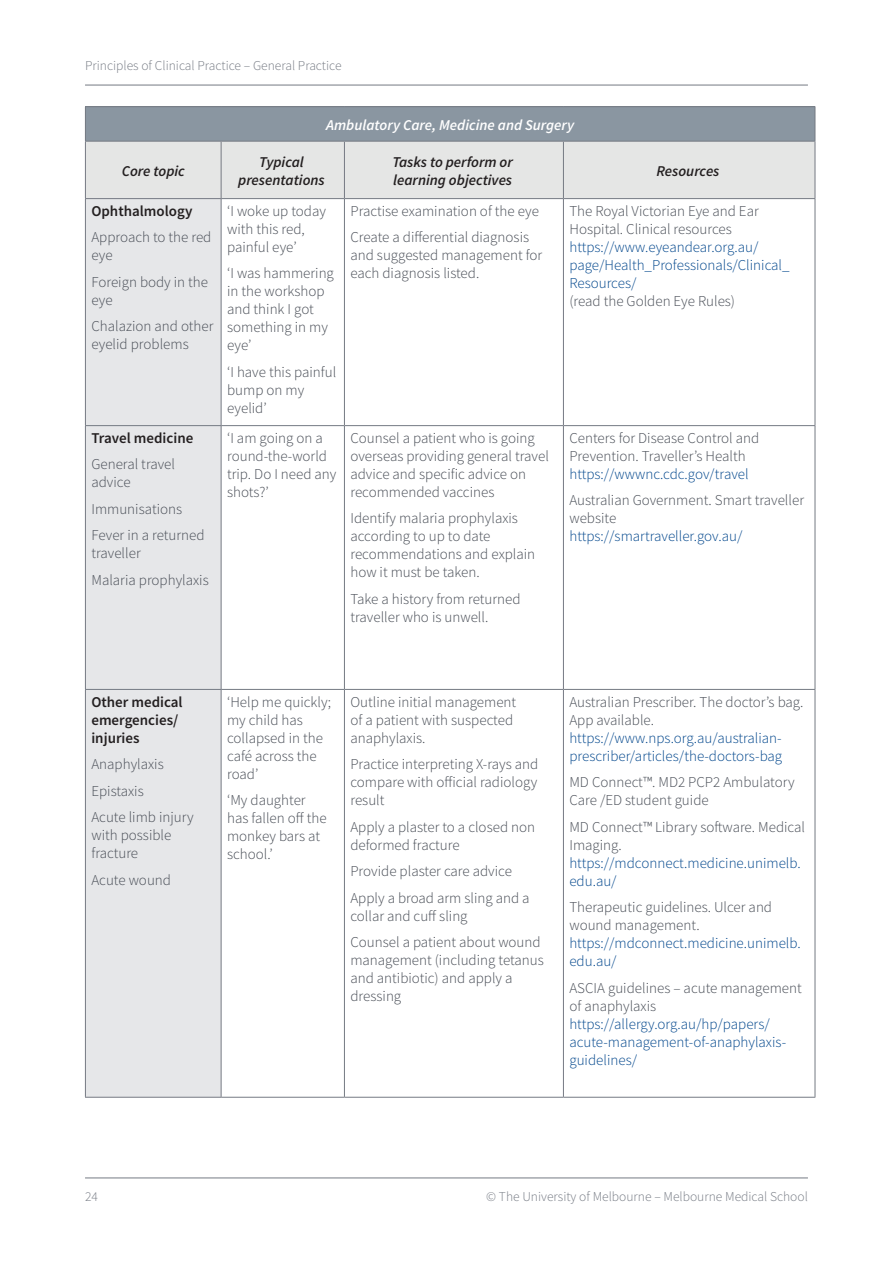
<style>
.page{position:relative;width:893px;height:1263px;background:#fff}
.page>*{position:absolute;margin:0;border:0;box-sizing:border-box;transform-origin:0 0}
.t1{font:300 15px/18px "Source Sans Pro";color:#464b54}
.t2{font:300 15px/18px "Source Sans Pro";color:#01468c}
.t3{font:italic 600 15px/18px "Source Sans Pro";color:#231f20;text-align:center}
.t4{font:600 15px/18px "Source Sans Pro";color:#231f20}
.t5{font:italic 600 15px "Source Sans Pro";color:#fff}
.t6{font:300 13.5px "Source Sans Pro";color:#757a83}
</style>
<div class="page">
<hr style="left:85px;top:85px;width:723px;height:1px;background:#757a83">
<hr style="left:85px;top:1177px;width:723px;height:1px;background:#757a83">
<div style="left:85px;top:107px;width:730px;height:34px;background:#8a96a1"></div>
<div style="left:86px;top:142px;width:729px;height:56px;background:#e5e6e5"></div>
<div style="left:86px;top:199px;width:135px;height:898px;background:#e6e7e9"></div>
<hr style="left:85px;top:199px;width:1px;height:226px;background:#757a83">
<hr style="left:221px;top:199px;width:1px;height:226px;background:#757a83">
<hr style="left:344px;top:199px;width:1px;height:226px;background:#757a83">
<hr style="left:563px;top:199px;width:1px;height:226px;background:#757a83">
<hr style="left:815px;top:199px;width:1px;height:226px;background:#757a83">
<hr style="left:85px;top:425px;width:136px;height:1px;background:#757a83">
<hr style="left:85px;top:426px;width:1px;height:263px;background:#757a83">
<hr style="left:221px;top:425px;width:123px;height:1px;background:#757a83">
<hr style="left:221px;top:426px;width:1px;height:263px;background:#757a83">
<hr style="left:344px;top:425px;width:219px;height:1px;background:#757a83">
<hr style="left:344px;top:426px;width:1px;height:263px;background:#757a83">
<hr style="left:563px;top:425px;width:252px;height:1px;background:#757a83">
<hr style="left:563px;top:426px;width:1px;height:263px;background:#757a83">
<hr style="left:815px;top:426px;width:1px;height:263px;background:#757a83">
<hr style="left:85px;top:689px;width:136px;height:1px;background:#757a83">
<hr style="left:85px;top:690px;width:1px;height:407px;background:#757a83">
<hr style="left:221px;top:689px;width:123px;height:1px;background:#757a83">
<hr style="left:221px;top:690px;width:1px;height:407px;background:#757a83">
<hr style="left:344px;top:689px;width:219px;height:1px;background:#757a83">
<hr style="left:344px;top:690px;width:1px;height:407px;background:#757a83">
<hr style="left:563px;top:689px;width:252px;height:1px;background:#757a83">
<hr style="left:563px;top:690px;width:1px;height:407px;background:#757a83">
<hr style="left:815px;top:690px;width:1px;height:407px;background:#757a83">
<hr style="left:85px;top:1097px;width:136px;height:1px;background:#757a83">
<hr style="left:221px;top:1097px;width:123px;height:1px;background:#757a83">
<hr style="left:344px;top:1097px;width:219px;height:1px;background:#757a83">
<hr style="left:563px;top:1097px;width:252px;height:1px;background:#757a83">
<hr style="left:85px;top:106px;width:136px;height:1px;background:#757a83">
<hr style="left:85px;top:107px;width:1px;height:34px;background:#757a83">
<hr style="left:221px;top:106px;width:123px;height:1px;background:#757a83">
<hr style="left:344px;top:106px;width:219px;height:1px;background:#757a83">
<hr style="left:563px;top:106px;width:252px;height:1px;background:#757a83">
<hr style="left:815px;top:107px;width:1px;height:34px;background:#757a83">
<hr style="left:85px;top:141px;width:136px;height:1px;background:#757a83">
<hr style="left:85px;top:142px;width:1px;height:56px;background:#757a83">
<hr style="left:221px;top:141px;width:123px;height:1px;background:#757a83">
<hr style="left:221px;top:142px;width:1px;height:56px;background:#757a83">
<hr style="left:344px;top:141px;width:219px;height:1px;background:#757a83">
<hr style="left:344px;top:142px;width:1px;height:56px;background:#757a83">
<hr style="left:563px;top:141px;width:252px;height:1px;background:#757a83">
<hr style="left:563px;top:142px;width:1px;height:56px;background:#757a83">
<hr style="left:815px;top:142px;width:1px;height:56px;background:#757a83">
<hr style="left:85px;top:198px;width:136px;height:1px;background:#757a83">
<hr style="left:221px;top:198px;width:123px;height:1px;background:#757a83">
<hr style="left:344px;top:198px;width:219px;height:1px;background:#757a83">
<hr style="left:563px;top:198px;width:252px;height:1px;background:#757a83">
<p class="t6" style="left:85px;top:57px;width:258px">Principles of Clinical Practice – General Practice</p>
<p class="t5" style="left:326px;top:115px;width:250px">Ambulatory Care, Medicine and Surgery</p>
<p class="t3" style="left:122px;top:161px;width:65px">Core topic</p>
<p class="t3" style="left:238px;top:152px;width:88px">Typical presentations</p>
<p class="t3" style="left:392px;top:152px;width:122px;text-align:left">Tasks to perform or learning objectives</p>
<p class="t3" style="left:656px;top:161px;width:65px">Resources</p>
<p class="t4" style="left:91px;top:202px;width:103px">Ophthalmology</p>
<p class="t1" style="left:91px;top:228px;width:122px">Approach to the red eye</p>
<p class="t1" style="left:91px;top:273px;width:118px">Foreign body in the eye</p>
<p class="t1" style="left:91px;top:317px;width:124px">Chalazion and other eyelid problems</p>
<p class="t1" style="left:350px;top:198px;width:190px;line-height:26.5px">Practise examination of the eye<br>Create a differential diagnosis</p>
<p class="t1" style="left:350px;top:246px;width:193px">and suggested management for each diagnosis listed.</p>
<p class="t1" style="left:227px;top:202px;width:100px">‘I woke up today with this red, painful eye’</p>
<p class="t1" style="left:227px;top:264px;width:108px">‘I was hammering in the workshop and think I got something in my eye’</p>
<p class="t1" style="left:227px;top:363px;width:111px">‘I have this painful bump on my eyelid’</p>
<p class="t1" style="left:569px;top:202px;width:191px">The Royal Victorian Eye and Ear<br>Hospital. Clinical resources</p>
<p class="t2" style="left:569px;top:238px;width:222px">https://www.eyeandear.org.au/ page/Health_Professionals/Clinical_<br>Resources/</p>
<p class="t1" style="left:569px;top:292px;width:167px">(read the Golden Eye Rules)</p>
<p class="t4" style="left:91px;top:429px;width:103px">Travel medicine</p>
<p class="t1" style="left:91px;top:455px;width:85px">General travel advice</p>
<p class="t1" style="left:91px;top:496px;width:115px;line-height:26.5px">Immunisations<br>Fever in a returned</p>
<p class="t1" style="left:91px;top:540px;width:119px;line-height:26.5px">traveller<br>Malaria prophylaxis</p>
<p class="t1" style="left:227px;top:429px;width:111px">‘I am going on a round-the-world trip. Do I need any shots?’</p>
<p class="t1" style="left:350px;top:429px;width:200px">Counsel a patient who is going overseas providing general travel advice and specific advice on recommended vaccines</p>
<p class="t1" style="left:350px;top:509px;width:186px">Identify malaria prophylaxis according to up to date recommendations and explain how it must be taken.</p>
<p class="t1" style="left:350px;top:590px;width:172px">Take a history from returned traveller who is unwell.</p>
<p class="t1" style="left:569px;top:429px;width:191px">Centers for Disease Control and<br>Prevention. Traveller’s Health</p>
<p class="t2" style="left:569px;top:465px;width:181px">https://wwwnc.cdc.gov/travel</p>
<p class="t1" style="left:569px;top:491px;width:236px">Australian Government. Smart traveller website</p>
<p class="t2" style="left:569px;top:527px;width:174px">https://smartraveller.gov.au/</p>
<p class="t4" style="left:91px;top:692px;width:93px">Other medical emergencies/ injuries</p>
<p class="t1" style="left:91px;top:751px;width:104px;line-height:26.5px">Anaphylaxis<br>Epistaxis<br>Acute limb injury</p>
<p class="t1" style="left:91px;top:826px;width:82px">with possible fracture</p>
<p class="t1" style="left:91px;top:871px;width:81px">Acute wound</p>
<p class="t1" style="left:227px;top:693px;width:105px">‘Help me quickly; my child has collapsed in the café across the road’</p>
<p class="t1" style="left:227px;top:791px;width:101px">‘My daughter has fallen off the monkey bars at school.’</p>
<p class="t1" style="left:350px;top:693px;width:167px">Outline initial management of a patient with suspected anaphylaxis.</p>
<p class="t1" style="left:350px;top:755px;width:189px;text-align:justify">Practice interpreting X-rays and compare with official radiology result</p>
<p class="t1" style="left:350px;top:818px;width:186px">Apply a plaster to a closed non deformed fracture</p>
<p class="t1" style="left:350px;top:858px;width:181px;line-height:26.5px">Provide plaster care advice<br>Apply a broad arm sling and a</p>
<p class="t1" style="left:350px;top:902px;width:192px;line-height:26.5px">collar and cuff sling<br>Counsel a patient about wound</p>
<p class="t1" style="left:350px;top:951px;width:195px">management (including tetanus and antibiotic) and apply a dressing</p>
<p class="t1" style="left:569px;top:693px;width:236px">Australian Prescriber. The doctor’s bag.<br>App available.</p>
<p class="t2" style="left:569px;top:729px;width:214px">https://www.nps.org.au/australian&shy;prescriber/articles/the-doctors-bag</p>
<p class="t1" style="left:569px;top:773px;width:227px">MD Connect™. MD2 PCP2 Ambulatory<br>Care /ED student guide</p>
<p class="t1" style="left:569px;top:818px;width:237px">MD Connect™ Library software. Medical<br>Imaging.</p>
<p class="t2" style="left:569px;top:854px;width:233px">https://mdconnect.medicine.unimelb. edu.au/</p>
<p class="t1" style="left:569px;top:898px;width:204px">Therapeutic guidelines. Ulcer and wound management.</p>
<p class="t2" style="left:569px;top:934px;width:233px">https://mdconnect.medicine.unimelb. edu.au/</p>
<p class="t1" style="left:569px;top:979px;width:234px">ASCIA guidelines – acute management of anaphylaxis</p>
<p class="t2" style="left:569px;top:1015px;width:218px">https://allergy.org.au/hp/papers/ acute-management-of-anaphylaxis&shy;guidelines/</p>
<p class="t6" style="left:85px;top:1188px;width:14px">24</p>
<p class="t6" style="left:486px;top:1188px;width:323px">© The University of Melbourne – Melbourne Medical School</p>
</div>
